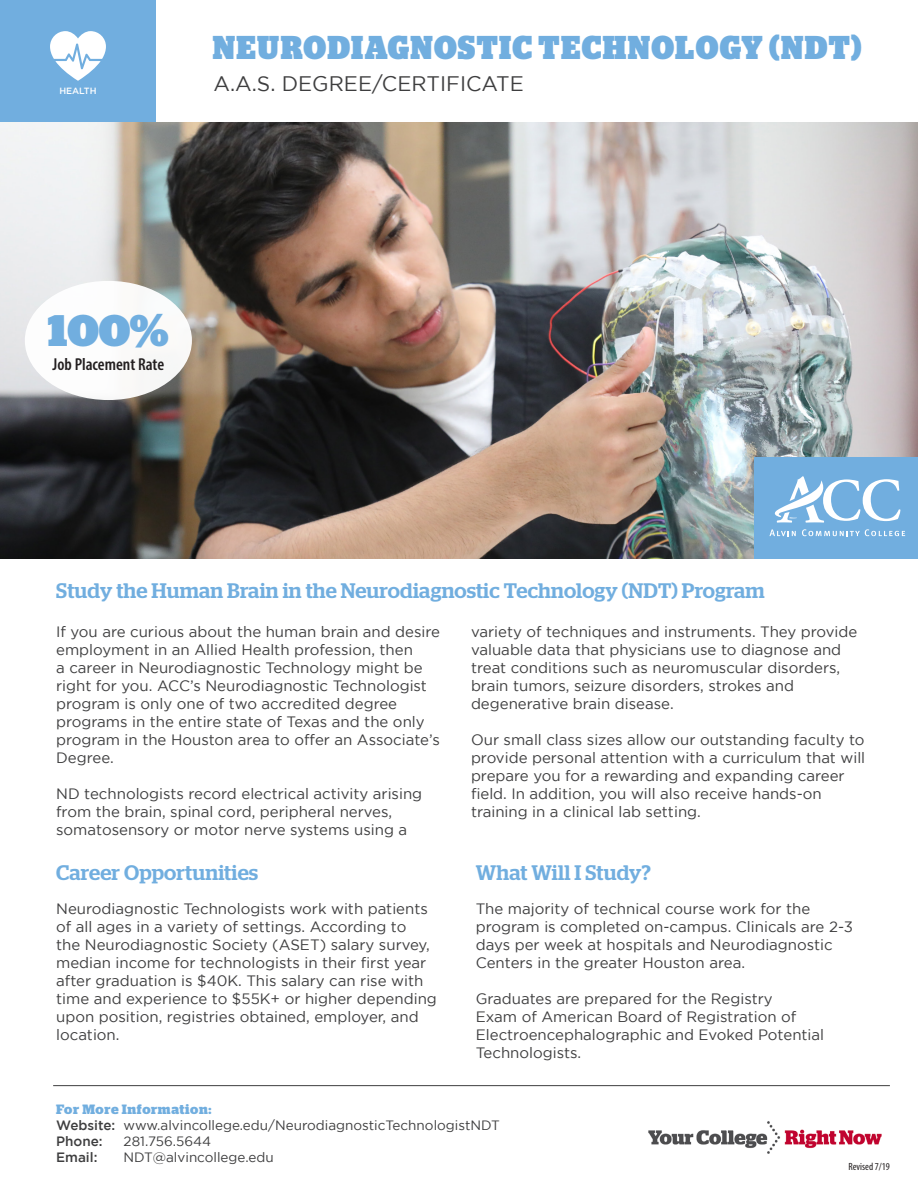
<style>
.page{position:relative;width:918px;height:1188px;background:#fff}
.page>*{position:absolute;margin:0;border:0;box-sizing:border-box;transform-origin:0 0}
.t1{font:900 44.1px "Stag";color:#71aedf}
.t2{font:900 33px "Stag";letter-spacing:.04em;color:#71aedf;scale:.91 1}
.t3{font:500 21px "Stag";letter-spacing:.01em;color:#71aedf}
.t4{font:21px "Gotham";color:#3e3e3f}
.t5{font:600 condensed 17.4px "Myriad Pro";color:#231f20}
.t6{font:15px/18px "Gotham";color:#3e3e3f}
.t7{font:13.5px "Gotham";color:#3e3e3f}
.t8{font:700 13.5px "Stag";letter-spacing:.045em;color:#71aedf}
.t9{font:500 13.5px "Gotham";color:#3e3e3f}
.t10{font:condensed 10.5px "Myriad Pro";color:#231f20}
.t11{font:500 9px "Gotham";color:#fff}
.s1{font-weight:500}
</style>
<div class="page">
<div style="left:0;top:0;width:156px;height:123px;background:#71aedf"></div>
<img style="left:0;top:122px;width:918px;height:437px">
<img style="left:648px;top:1121px;width:234px;height:33px">
<div style="left:755px;top:458px;width:163px;height:101px;background:#71aedf"></div>
<svg style="left:769px;top:529px;width:27px;height:7px"></svg>
<svg style="left:802px;top:529px;width:103px;height:7px"></svg>
<svg style="left:774px;top:476px;width:126px;height:47px"></svg>
<hr style="left:53px;top:1085px;width:837px;height:1px;background:#3e3e3f">
<div style="left:25px;top:281px;width:167px;height:119px;background:#fff;border-radius:50%"></div>
<svg style="left:50px;top:31px;width:56px;height:50px"></svg>
<p class="t11" style="left:59px;top:86px;width:39px">HEALTH</p>
<p class="t2" style="left:213px;top:28px;width:715px">NEURODIAGNOSTIC TECHNOLOGY (NDT)</p>
<p class="t4" style="left:213px;top:72px;width:312px">A.A.S. DEGREE/CERTIFICATE</p>
<p class="t1" style="left:48px;top:305px;width:122px">100%</p>
<p class="t5" style="left:53px;top:354px;width:113px">Job Placement Rate</p>
<p class="t3" style="left:56px;top:578px;width:710px">Study the Human Brain in the Neurodiagnostic Technology (NDT) Program</p>
<p class="t6" style="left:56px;top:623px;width:386px">If you are curious about the human brain and desire employment in an Allied Health profession, then<br>a career in Neurodiagnostic Technology might be right for you. ACC’s Neurodiagnostic Technologist program is only one of two accredited degree programs in the entire state of Texas and the only program in the Houston area to offer an Associate’s Degree.</p>
<p class="t6" style="left:56px;top:785px;width:368px">ND technologists record electrical activity arising from the brain, spinal cord, peripheral nerves, somatosensory or motor nerve systems using a</p>
<p class="t3" style="left:56px;top:860px;width:204px">Career Opportunities</p>
<p class="t6" style="left:56px;top:900px;width:382px">Neurodiagnostic Technologists work with patients of all ages in a variety of settings. According to<br>the Neurodiagnostic Society (ASET) salary survey, median income for technologists in their first year after graduation is $40K. This salary can rise with time and experience to $55K+ or higher depending upon position, registries obtained, employer, and location.</p>
<p class="t6" style="left:471px;top:623px;width:388px">variety of techniques and instruments. They provide valuable data that physicians use to diagnose and treat conditions such as neuromuscular disorders, brain tumors, seizure disorders, strokes and</p>
<p class="t6" style="left:471px;top:695px;width:204px">degenerative brain disease.</p>
<p class="t6" style="left:471px;top:731px;width:396px">Our small class sizes allow our outstanding faculty to provide personal attention with a curriculum that will prepare you for a rewarding and expanding career field. In addition, you will also receive hands-on training in a clinical lab setting.</p>
<p class="t3" style="left:476px;top:860px;width:176px">What Will I Study?</p>
<p class="t6" style="left:476px;top:900px;width:379px">The majority of technical course work for the program is completed on-campus. Clinicals are 2-3 days per week at hospitals and Neurodiagnostic Centers in the greater Houston area.</p>
<p class="t6" style="left:476px;top:990px;width:350px">Graduates are prepared for the Registry<br>Exam of American Board of Registration of Electroencephalographic and Evoked Potential Technologists.</p>
<p class="t8" style="left:56px;top:1101px;width:157px">For More Information:</p>
<p class="t7" style="left:56px;top:1117px;width:445px"><span class="s1">Website:</span> www.alvincollege.edu/NeurodiagnosticTechnologistNDT</p>
<p class="t9" style="left:56px;top:1133px;width:48px">Phone:</p>
<p class="t7" style="left:124px;top:1134px;width:89px">281.756.5644</p>
<p class="t9" style="left:56px;top:1150px;width:43px">Email:</p>
<p class="t7" style="left:124px;top:1150px;width:152px">NDT@alvincollege.edu</p>
<p class="t10" style="left:848px;top:1160px;width:43px">Revised 7/19</p>
</div>
